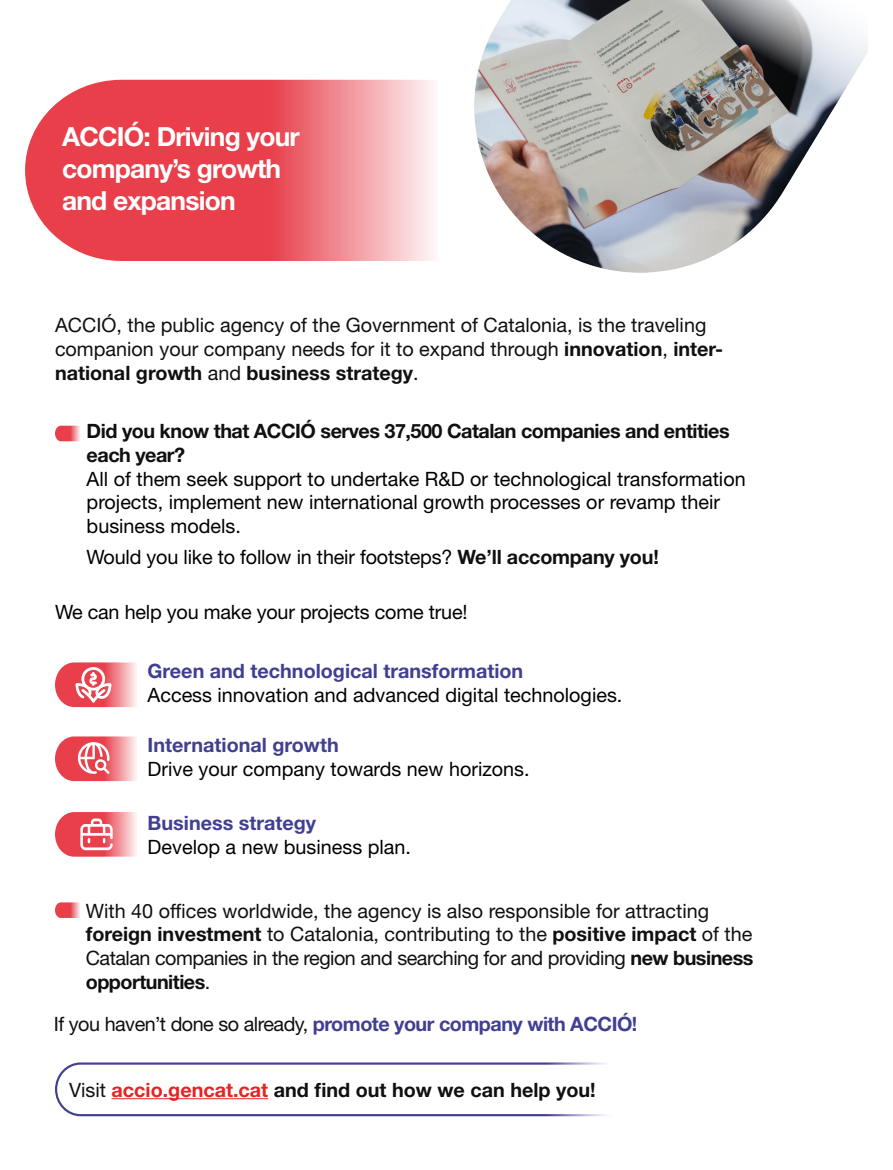
<style>
.page{position:relative;width:893px;height:1170px;background:#fff}
.page>*{position:absolute;margin:0;border:0;box-sizing:border-box;transform-origin:0 0}
.t1{font:700 26.4px/31.7px "Helvetica Neue LT Std";letter-spacing:-.03em;color:#fff}
.t2{font:19.8px/23.7px "Helvetica Neue LT Std";color:#111010}
.t3{font:19.8px/23.7px "Helvetica Neue LT Std";color:#000}
.t4{font:700 19.8px "Helvetica Neue LT Std";color:#413f91}
.t5{font:700 19.8px/23.7px "Helvetica Neue LT Std";letter-spacing:-.025em;color:#111010}
.t6{font:700 19.8px "Helvetica Neue LT Std";letter-spacing:-.025em;color:#413f91}
.t7{font:700 19.8px "Helvetica Neue LT Std";color:#111010}
.s1{font-weight:700}
.s2{font-weight:700;color:#111010}
.s3{font-weight:400;color:#111010}
.s4{font-weight:400}
.s5{color:#e52321}
</style>
<div class="page">
<svg style="left:25px;top:80px;width:409px;height:181px;fill:#e83f4b"></svg>
<svg style="left:55px;top:1062px;width:551px;height:55px"></svg>
<hr style="left:112px;top:1098px;width:156px;height:1px;background:#e52321">
<svg style="left:55px;top:425px;width:25px;height:16px"></svg>
<svg style="left:55px;top:902px;width:25px;height:15px"></svg>
<img style="left:475px;top:1px;width:393px;height:272px">
<svg style="left:55px;top:736px;width:82px;height:45px"></svg>
<svg style="left:55px;top:662px;width:82px;height:45px"></svg>
<svg style="left:55px;top:812px;width:82px;height:44px"></svg>
<h1 class="t1" style="left:62px;top:120px;width:239px">ACCIÓ: Driving your company’s growth and expansion</h1>
<p class="t2" style="left:55px;top:313px;width:670px">ACCIÓ, the public agency of the Government of Catalonia, is the traveling companion your company needs for it to expand through <span class="s1">innovation</span>, <span class="s1">inter&shy;national growth</span> and <span class="s1">business strategy</span>.</p>
<p class="t5" style="left:87px;top:419px;width:644px">Did you know that ACCIÓ serves 37,500 Catalan companies and entities each year?</p>
<p class="t3" style="left:87px;top:466px;width:661px">All of them seek support to undertake R&amp;D or technological transformation projects, implement new international growth processes or revamp their business models.</p>
<p class="t3" style="left:87px;top:545px;width:574px">Would you like to follow in their footsteps? <span class="s2">We’ll accompany you!</span></p>
<p class="t3" style="left:55px;top:599px;width:414px">We can help you make your projects come true!</p>
<p class="t4" style="left:148px;top:658px;width:377px">Green and technological transformation</p>
<p class="t3" style="left:148px;top:682px;width:476px">Access innovation and advanced digital technologies.</p>
<p class="t4" style="left:148px;top:732px;width:193px">International growth</p>
<p class="t3" style="left:148px;top:756px;width:383px">Drive your company towards new horizons.</p>
<p class="t4" style="left:148px;top:810px;width:170px">Business strategy</p>
<p class="t3" style="left:148px;top:834px;width:265px">Develop a new business plan.</p>
<p class="t2" style="left:86px;top:898px;width:669px">With 40 offices worldwide, the agency is also responsible for attracting <span class="s1">foreign investment</span> to Catalonia, contributing to the <span class="s1">positive impact</span> of the Catalan companies in the region and searching for and providing <span class="s1">new business opportunities</span>.</p>
<p class="t6" style="left:54px;top:1011px;width:585px"><span class="s3">If you haven’t done so already,</span> promote your company with ACCIÓ!</p>
<p class="t7" style="left:69px;top:1077px;width:528px"><span class="s4">Visit</span> <span class="s5">accio.gencat.cat</span> and find out how we can help you!</p>
</div>
